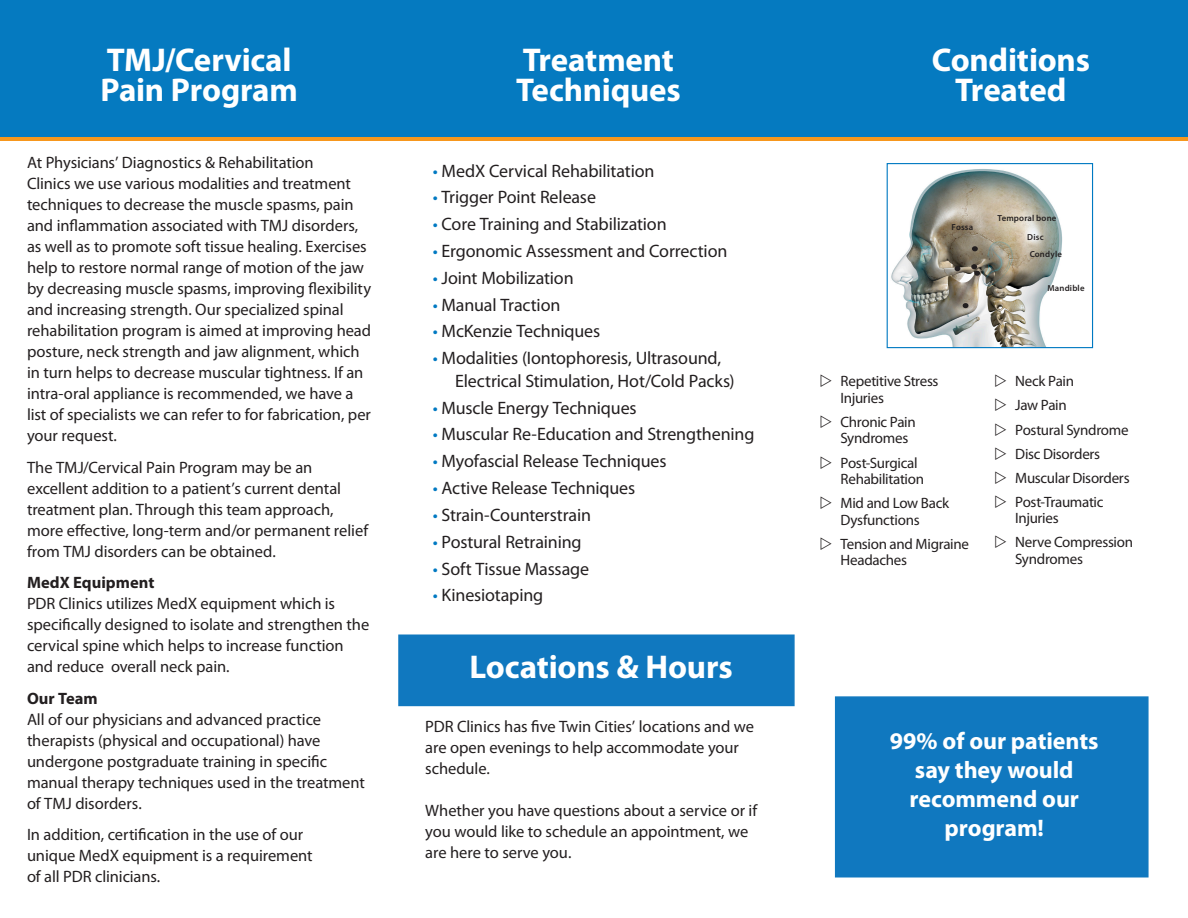
<style>
.page{position:relative;width:1188px;height:918px;background:#fff}
.page>*{position:absolute;margin:0;border:0;box-sizing:border-box;transform-origin:0 0}
.t1{font:700 33px/30px "Myriad Pro";letter-spacing:-.005em;color:#fff}
.t2{font:700 24px/28.8px "Myriad Pro";letter-spacing:-.005em;color:#fff;text-align:center}
.t3{font:18px/22.5px "Myriad Pro";letter-spacing:-.01em;color:#231f20}
.t4{font:16.5px/21px "Myriad Pro";letter-spacing:-.005em;color:#231f20}
.t5{font:15px/16.5px "Myriad Pro";letter-spacing:-.02em;color:#231f20}
.t6{font:600 8.7px "Myriad Pro";letter-spacing:.02em;color:#231f20}
.s1{font-weight:700}
.s2{color:#0079c2}
</style>
<div class="page">
<hr style="left:0;top:137px;width:1188px;height:4px;background:#f7971d">
<div style="left:0;top:0;width:1188px;height:137px;background:#057ac0"></div>
<div style="left:835px;top:696px;width:314px;height:182px;background:#1078bf;border:2px solid #1078bf"></div>
<img style="left:891px;top:169px;width:171px;height:177px">
<div style="left:887px;top:163px;width:206px;height:185px;border:1px solid #0079c2"></div>
<svg style="left:972px;top:246px;width:6px;height:5px"></svg>
<svg style="left:954px;top:266px;width:7px;height:6px"></svg>
<svg style="left:971px;top:264px;width:9px;height:12px"></svg>
<svg style="left:962px;top:303px;width:7px;height:6px"></svg>
<div style="left:398px;top:634px;width:397px;height:72px;background:#1078bf;border:2px solid #1078bf"></div>
<p class="t1" style="left:107px;top:44px;width:186px">TMJ/Cervical</p>
<p class="t1" style="left:100px;top:74px;width:199px">Pain Program</p>
<p class="t4" style="left:27px;top:152px;width:346px">At Physicians’ Diagnostics &amp; Rehabilitation<br>Clinics we use various modalities and treatment techniques to decrease the muscle spasms, pain and inflammation associated with TMJ disorders, as well as to promote soft tissue healing. Exercises help to restore normal range of motion of the jaw by decreasing muscle spasms, improving flexibility and increasing strength. Our specialized spinal rehabilitation program is aimed at improving head posture, neck strength and jaw alignment, which in turn helps to decrease muscular tightness. If an intra-oral appliance is recommended, we have a list of specialists we can refer to for fabrication, per your request.</p>
<p class="t4" style="left:27px;top:457px;width:343px">The TMJ/Cervical Pain Program may be an excellent addition to a patient’s current dental treatment plan. Through this team approach, more effective, long-term and/or permanent relief from TMJ disorders can be obtained.</p>
<p class="t4" style="left:27px;top:572px;width:344px"><span class="s1">MedX Equipment<br></span>PDR Clinics utilizes MedX equipment which is specifically designed to isolate and strengthen the cervical spine which helps to increase function and reduce overall neck pain.</p>
<p class="t4" style="left:27px;top:688px;width:339px"><span class="s1">Our Team<br></span>All of our physicians and advanced practice therapists (physical and occupational) have undergone postgraduate training in specific manual therapy techniques used in the treatment of TMJ disorders.</p>
<p class="t4" style="left:27px;top:824px;width:287px">In addition, certification in the use of our unique MedX equipment is a requirement of all PDR clinicians.</p>
<p class="t1" style="left:516px;top:44px;width:166px">Treatment<br>Techniques</p>
<p class="t3" style="left:433px;top:159px;width:223px"><span class="s2">•</span> MedX Cervical Rehabilitation</p>
<p class="t3" style="left:433px;top:186px;width:165px"><span class="s2">•</span> Trigger Point Release</p>
<p class="t3" style="left:433px;top:213px;width:235px"><span class="s2">•</span> Core Training and Stabilization</p>
<p class="t3" style="left:433px;top:239px;width:296px"><span class="s2">•</span> Ergonomic Assessment and Correction</p>
<p class="t3" style="left:433px;top:266px;width:142px"><span class="s2">•</span> Joint Mobilization</p>
<p class="t3" style="left:433px;top:293px;width:129px"><span class="s2">•</span> Manual Traction</p>
<p class="t3" style="left:433px;top:320px;width:169px"><span class="s2">•</span> McKenzie Techniques</p>
<p class="t3" style="left:455px;top:347px;width:281px;text-indent:-22px"><span class="s2">•</span> Modalities (Iontophoresis, Ultrasound,<br>Electrical Stimulation, Hot/Cold Packs)</p>
<p class="t3" style="left:433px;top:396px;width:205px"><span class="s2">•</span> Muscle Energy Techniques</p>
<p class="t3" style="left:433px;top:423px;width:323px"><span class="s2">•</span> Muscular Re-Education and Strengthening</p>
<p class="t3" style="left:433px;top:450px;width:235px"><span class="s2">•</span> Myofascial Release Techniques</p>
<p class="t3" style="left:433px;top:476px;width:204px"><span class="s2">•</span> Active Release Techniques</p>
<p class="t3" style="left:433px;top:503px;width:160px"><span class="s2">•</span> Strain-Counterstrain</p>
<p class="t3" style="left:433px;top:530px;width:150px"><span class="s2">•</span> Postural Retraining</p>
<p class="t3" style="left:433px;top:557px;width:158px"><span class="s2">•</span> Soft Tissue Massage</p>
<p class="t3" style="left:433px;top:584px;width:112px"><span class="s2">•</span> Kinesiotaping</p>
<p class="t1" style="left:469px;top:651px;width:265px">Locations &amp; Hours</p>
<p class="t4" style="left:425px;top:715px;width:330px">PDR Clinics has five Twin Cities’ locations and we are open evenings to help accommodate your schedule.</p>
<p class="t4" style="left:425px;top:799px;width:333px">Whether you have questions about a service or if you would like to schedule an appointment, we are here to serve you.</p>
<p class="t1" style="left:932px;top:44px;width:160px;text-align:center">Conditions<br>Treated</p>
<p class="t6" style="left:952px;top:221px;width:23px">Fossa</p>
<p class="t6" style="left:997px;top:213px;width:60px">Temporal bone</p>
<p class="t6" style="left:1027px;top:232px;width:18px">Disc</p>
<p class="t6" style="left:1030px;top:249px;width:34px">Condyle</p>
<p class="t6" style="left:1048px;top:283px;width:39px">Mandible</p>
<p class="t5" style="left:841px;top:373px;width:99px">Repetitive Stress<br>Injuries</p>
<p class="t5" style="left:841px;top:413px;width:77px">Chronic Pain<br>Syndromes</p>
<p class="t5" style="left:841px;top:454px;width:85px">Post-Surgical<br>Rehabilitation</p>
<p class="t5" style="left:841px;top:495px;width:110px">Mid and Low Back<br>Dysfunctions</p>
<p class="t5" style="left:841px;top:535px;width:130px">Tension and Migraine<br>Headaches</p>
<p class="t5" style="left:1015px;top:373px;width:60px">Neck Pain</p>
<p class="t5" style="left:1015px;top:397px;width:53px">Jaw Pain</p>
<p class="t5" style="left:1015px;top:421px;width:115px">Postural Syndrome</p>
<p class="t5" style="left:1015px;top:445px;width:86px">Disc Disorders</p>
<p class="t5" style="left:1015px;top:469px;width:116px">Muscular Disorders</p>
<p class="t5" style="left:1015px;top:493px;width:90px">Post-Traumatic<br>Injuries</p>
<p class="t5" style="left:1015px;top:534px;width:119px">Nerve Compression<br>Syndromes</p>
<p class="t2" style="left:890px;top:726px;width:210px">99% of our patients say they would recommend our program!</p>
</div>
